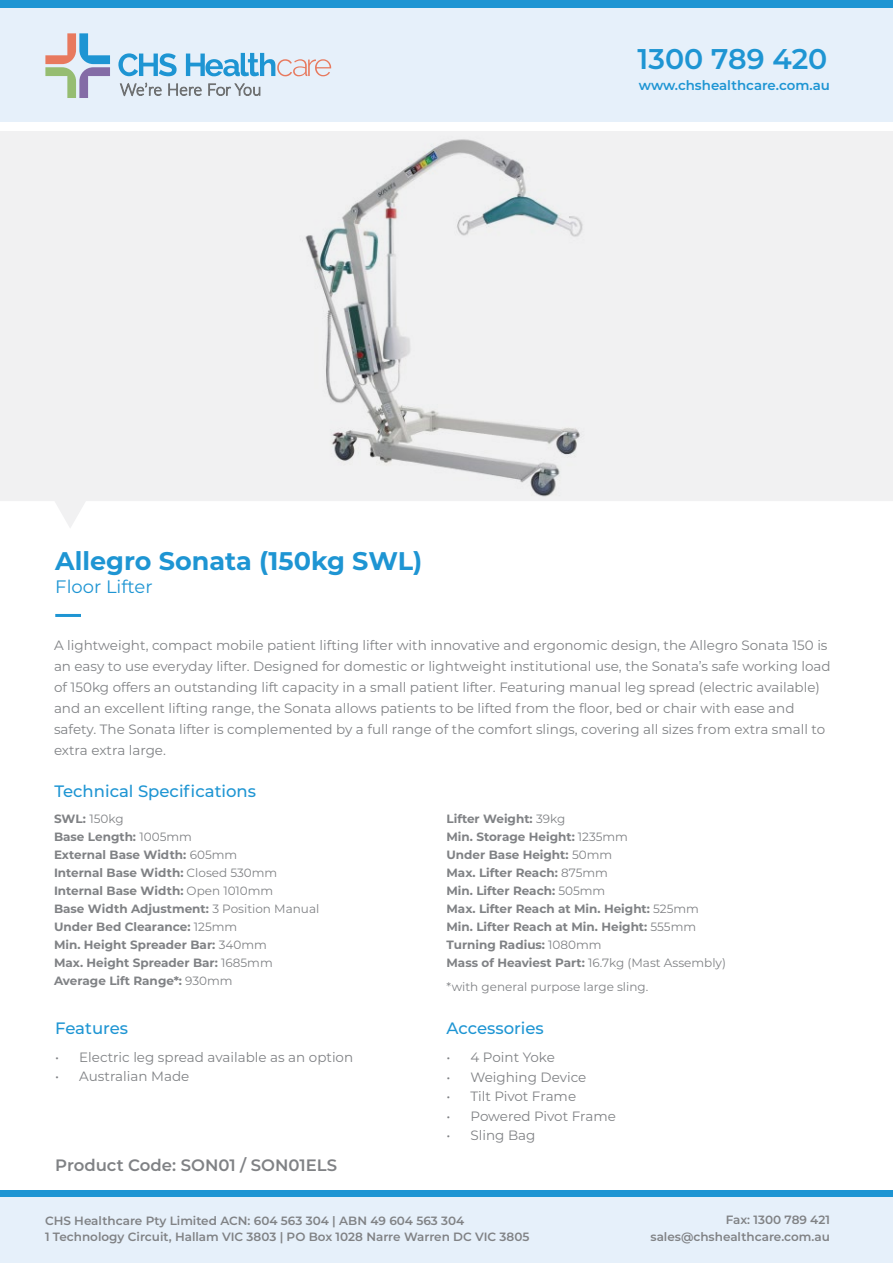
<style>
.page{position:relative;width:893px;height:1263px;background:#fff}
.page>*{position:absolute;margin:0;border:0;box-sizing:border-box;transform-origin:0 0}
.t1{font:600 28.5px "Montserrat";color:#1e95d3}
.t2{font:700 25.5px "Montserrat";color:#1e95d3}
.t3{font:18px "Montserrat";color:#1e95d3}
.t4{font:500 16.5px "Montserrat";color:#1e95d3}
.t5{font:600 16.5px "Montserrat";color:#808285}
.t6{font:13.5px/21px "Montserrat";color:#808285}
.t7{font:600 13.35px "Montserrat";color:#1e95d3}
.t8{font:700 12px/18px "Montserrat";color:#808285}
.t9{font:600 12px/16.5px "Montserrat";color:#808285}
.t10{font:12px "Montserrat";color:#808285}
.s1{font-weight:400}
</style>
<div class="page">
<div style="left:0;top:6px;width:893px;height:116px;background:#e6f0fa"></div>
<div style="left:0;top:1197px;width:893px;height:66px;background:#e6f0fa"></div>
<svg style="left:45px;top:33px;width:65px;height:65px"></svg>
<svg style="left:118px;top:53px;width:59px;height:23px"></svg>
<svg style="left:186px;top:53px;width:145px;height:23px"></svg>
<svg style="left:120px;top:82px;width:42px;height:14px"></svg>
<svg style="left:168px;top:84px;width:34px;height:12px"></svg>
<svg style="left:208px;top:84px;width:52px;height:12px"></svg>
<div style="left:0;top:0;width:893px;height:8px;background:#1e95d3"></div>
<hr style="left:55px;top:614px;width:26px;height:3px;background:#1e95d3">
<div style="left:0;top:1191px;width:893px;height:6px;background:#1e95d3"></div>
<svg style="left:0;top:131px;width:893px;height:397px;fill:#f1f1f2"></svg>
<h2 class="t2" style="left:55px;top:542px;width:369px">Allegro Sonata (150kg SWL)</h2>
<h3 class="t3" style="left:55px;top:575px;width:99px">Floor Lifter</h3>
<h1 class="t1" style="left:638px;top:38px;width:191px">1300 789 420</h1>
<p class="t7" style="left:639px;top:76px;width:193px">www.chshealthcare.com.au</p>
<p class="t6" style="left:54px;top:634px;width:778px">A lightweight, compact mobile patient lifting lifter with innovative and ergonomic design, the Allegro Sonata 150 is an easy to use everyday lifter. Designed for domestic or lightweight institutional use, the Sonata’s safe working load of 150kg offers an outstanding lift capacity in a small patient lifter. Featuring manual leg spread (electric available) and an excellent lifting range, the Sonata allows patients to be lifted from the floor, bed or chair with ease and safety. The Sonata lifter is complemented by a full range of the comfort slings, covering all sizes from extra small to extra extra large.</p>
<p class="t4" style="left:54px;top:779px;width:203px">Technical Specifications</p>
<p class="t8" style="left:54px;top:810px;width:267px">SWL: <span class="s1">150kg<br></span>Base Length: <span class="s1">1005mm<br></span>External Base Width: <span class="s1">605mm<br></span>Internal Base Width: <span class="s1">Closed 530mm<br></span>Internal Base Width: <span class="s1">Open 1010mm<br></span>Base Width Adjustment: <span class="s1">3 Position Manual<br></span>Under Bed Clearance: <span class="s1">125mm<br></span>Min. Height Spreader Bar: <span class="s1">340mm<br></span>Max. Height Spreader Bar: <span class="s1">1685mm<br></span>Average Lift Range*: <span class="s1">930mm</span></p>
<p class="t4" style="left:55px;top:1016px;width:74px">Features</p>
<p class="t6" style="left:55px;top:1046px;width:299px">• Electric leg spread available as an option</p>
<p class="t6" style="left:55px;top:1065px;width:136px">• Australian Made</p>
<p class="t5" style="left:55px;top:1153px;width:283px">Product Code: SON01 / SON01ELS</p>
<p class="t8" style="left:446px;top:810px;width:281px">Lifter Weight: <span class="s1">39kg<br></span>Min. Storage Height: <span class="s1">1235mm<br></span>Under Base Height: <span class="s1">50mm<br></span>Max. Lifter Reach: <span class="s1">875mm<br></span>Min. Lifter Reach: <span class="s1">505mm<br></span>Max. Lifter Reach at Min. Height: <span class="s1">525mm<br></span>Min. Lifter Reach at Min. Height: <span class="s1">555mm<br></span>Turning Radius: <span class="s1">1080mm<br></span>Mass of Heaviest Part: <span class="s1">16.7kg (Mast Assembly)</span></p>
<p class="t10" style="left:446px;top:979px;width:203px">*with general purpose large sling.</p>
<p class="t4" style="left:446px;top:1017px;width:99px">Accessories</p>
<p class="t6" style="left:446px;top:1046px;width:110px">• 4 Point Yoke</p>
<p class="t6" style="left:446px;top:1066px;width:141px">• Weighing Device</p>
<p class="t6" style="left:446px;top:1085px;width:131px">• Tilt Pivot Frame</p>
<p class="t6" style="left:446px;top:1105px;width:171px">• Powered Pivot Frame</p>
<p class="t6" style="left:446px;top:1124px;width:90px">• Sling Bag</p>
<p class="t9" style="left:45px;top:1212px;width:486px">CHS Healthcare Pty Limited ACN: 604 563 304 | ABN 49 604 563 304<br>1 Technology Circuit, Hallam VIC 3803 | PO Box 1028 Narre Warren DC VIC 3805</p>
<p class="t9" style="left:650px;top:1211px;width:181px;text-align:right">Fax: 1300 789 421 sales@chshealthcare.com.au</p>
</div>
